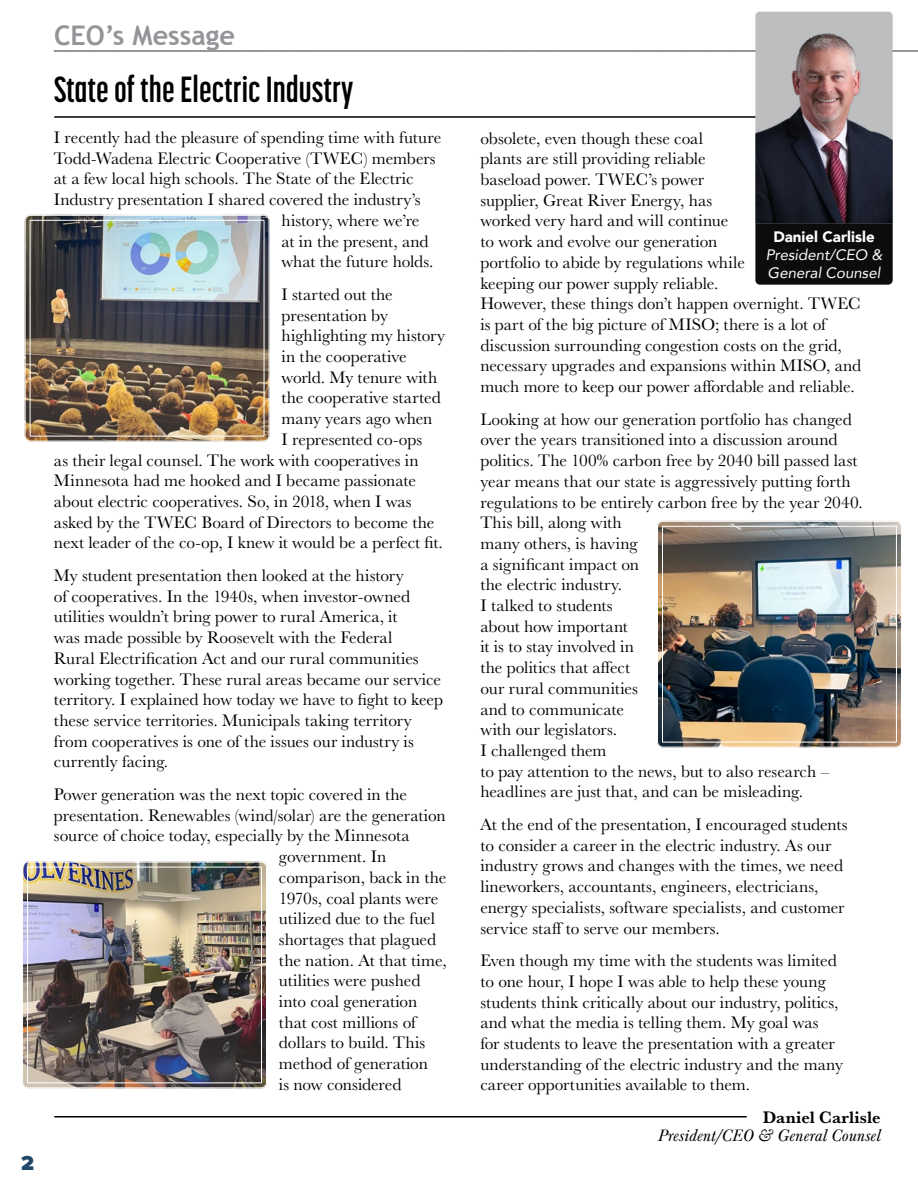
<style>
.page{position:relative;width:918px;height:1188px;background:#fff}
.page>*{position:absolute;margin:0;border:0;box-sizing:border-box;transform-origin:0 0}
.t1{font:700 36px "Korolev Compressed";color:#000}
.t2{font:700 27px "Trebuchet MS";color:#939598}
.t3{font:900 21px "Proxima Nova";color:#204669}
.t4{font:17.25px/20.7px "Baskerville URW";color:#000}
.t5{font:italic 17.25px "Baskerville URW";letter-spacing:.01em;color:#000}
.t6{font:700 17.25px "Baskerville URW";letter-spacing:.005em;color:#000}
.t7{font:italic 15.15px/18.1px "Avenir";color:#fff}
.t8{font:900 15.15px "Avenir";color:#fff}
</style>
<div class="page">
<hr style="left:55px;top:1116px;width:691px;height:2px;background:#000">
<div style="left:755px;top:219px;width:138px;height:66px;background:#0c0b0e;border-radius:4px"></div>
<svg style="left:54px;top:50px;width:864px;height:165px"></svg>
<img style="left:755px;top:12px;width:138px;height:211px">
<img style="left:25px;top:215px;width:243px;height:226px">
<div style="left:25px;top:215px;width:245px;height:227px;border:1px solid #fff;border-radius:5px"></div>
<div style="left:30px;top:220px;width:235px;height:217px;border:1px solid #fff"></div>
<img style="left:657px;top:521px;width:243px;height:225px">
<div style="left:657px;top:521px;width:245px;height:227px;border:1px solid #fff;border-radius:5px"></div>
<div style="left:662px;top:526px;width:235px;height:217px;border:1px solid #fff"></div>
<img style="left:22px;top:862px;width:245px;height:226px">
<div style="left:22px;top:862px;width:245px;height:226px;border:1px solid #fff;border-radius:5px"></div>
<div style="left:27px;top:867px;width:235px;height:216px;border:1px solid #fff"></div>
<h2 class="t2" style="left:54px;top:19px;width:183px">CEO’s Message</h2>
<h1 class="t1" style="left:54px;top:69px;width:301px">State of the Electric Industry</h1>
<p class="t4" style="left:54px;top:126px;width:389px">I recently had the pleasure of spending time with future</p>
<p class="t4" style="left:54px;top:147px;width:383px">Todd-Wadena Electric Cooperative (TWEC) members</p>
<p class="t4" style="left:54px;top:168px;width:361px">at a few local high schools. The State of the Electric</p>
<p class="t4" style="left:54px;top:189px;width:368px">Industry presentation I shared covered the industry’s</p>
<p class="t4" style="left:282px;top:209px;width:140px">history, where we’re</p>
<p class="t4" style="left:282px;top:230px;width:149px">at in the present, and</p>
<p class="t4" style="left:282px;top:251px;width:154px">what the future holds.</p>
<p class="t4" style="left:282px;top:283px;width:113px">I started out the</p>
<p class="t4" style="left:282px;top:304px;width:108px">presentation by</p>
<p class="t4" style="left:282px;top:325px;width:165px">highlighting my history</p>
<p class="t4" style="left:282px;top:345px;width:127px">in the cooperative</p>
<p class="t4" style="left:282px;top:366px;width:157px">world. My tenure with</p>
<p class="t4" style="left:282px;top:387px;width:161px">the cooperative started</p>
<p class="t4" style="left:282px;top:408px;width:152px">many years ago when</p>
<p class="t4" style="left:282px;top:428px;width:142px">I represented co-ops</p>
<p class="t4" style="left:54px;top:449px;width:366px">as their legal counsel. The work with cooperatives in</p>
<p class="t4" style="left:54px;top:470px;width:364px">Minnesota had me hooked and I became passionate</p>
<p class="t4" style="left:54px;top:490px;width:359px">about electric cooperatives. So, in 2018, when I was</p>
<p class="t4" style="left:54px;top:511px;width:382px">asked by the TWEC Board of Directors to become the</p>
<p class="t4" style="left:54px;top:532px;width:390px">next leader of the co-op, I knew it would be a perfect fit.</p>
<p class="t4" style="left:54px;top:565px;width:391px">My student presentation then looked at the history<br>of cooperatives. In the 1940s, when investor-owned utilities wouldn’t bring power to rural America, it<br>was made possible by Roosevelt with the Federal<br>Rural Electrification Act and our rural communities working together. These rural areas became our service territory. I explained how today we have to fight to keep these service territories. Municipals taking territory from cooperatives is one of the issues our industry is currently facing.</p>
<p class="t4" style="left:54px;top:784px;width:355px">Power generation was the next topic covered in the</p>
<p class="t4" style="left:54px;top:804px;width:393px">presentation. Renewables (wind/solar) are the generation</p>
<p class="t4" style="left:54px;top:825px;width:357px">source of choice today, especially by the Minnesota</p>
<p class="t4" style="left:279px;top:846px;width:109px">government. In</p>
<p class="t4" style="left:279px;top:866px;width:169px">comparison, back in the</p>
<p class="t4" style="left:279px;top:887px;width:161px">1970s, coal plants were</p>
<p class="t4" style="left:279px;top:908px;width:158px">utilized due to the fuel</p>
<p class="t4" style="left:279px;top:928px;width:159px">shortages that plagued</p>
<p class="t4" style="left:279px;top:949px;width:169px">the nation. At that time,</p>
<p class="t4" style="left:279px;top:970px;width:143px">utilities were pushed</p>
<p class="t4" style="left:279px;top:991px;width:140px">into coal generation</p>
<p class="t4" style="left:279px;top:1011px;width:138px">that cost millions of</p>
<p class="t4" style="left:279px;top:1032px;width:148px">dollars to build. This</p>
<p class="t4" style="left:279px;top:1053px;width:151px">method of generation</p>
<p class="t4" style="left:279px;top:1073px;width:124px">is now considered</p>
<p class="t3" style="left:21px;top:1150px;width:14px">2</p>
<p class="t4" style="left:480px;top:127px;width:382px">obsolete, even though these coal<br>plants are still providing reliable<br>baseload power. TWEC’s power<br>supplier, Great River Energy, has<br>worked very hard and will continue<br>to work and evolve our generation<br>portfolio to abide by regulations while<br>keeping our power supply reliable.<br>However, these things don’t happen overnight. TWEC is part of the big picture of MISO; there is a lot of discussion surrounding congestion costs on the grid, necessary upgrades and expansions within MISO, and much more to keep our power affordable and reliable.</p>
<p class="t4" style="left:480px;top:408px;width:384px">Looking at how our generation portfolio has changed over the years transitioned into a discussion around politics. The 100% carbon free by 2040 bill passed last year means that our state is aggressively putting forth regulations to be entirely carbon free by the year 2040.<br>This bill, along with<br>many others, is having<br>a significant impact on<br>the electric industry.<br>I talked to students<br>about how important<br>it is to stay involved in<br>the politics that affect<br>our rural communities<br>and to communicate<br>with our legislators.<br>I challenged them<br>to pay attention to the news, but to also research – headlines are just that, and can be misleading.</p>
<p class="t4" style="left:480px;top:814px;width:369px">At the end of the presentation, I encouraged students to consider a career in the electric industry. As our industry grows and changes with the times, we need lineworkers, accountants, engineers, electricians, energy specialists, software specialists, and customer service staff to serve our members.</p>
<p class="t4" style="left:480px;top:950px;width:364px">Even though my time with the students was limited to one hour, I hope I was able to help these young students think critically about our industry, politics, and what the media is telling them. My goal was<br>for students to leave the presentation with a greater understanding of the electric industry and the many career opportunities available to them.</p>
<p class="t8" style="left:773px;top:224px;width:103px">Daniel Carlisle</p>
<p class="t7" style="left:766px;top:246px;width:118px">President/CEO &amp;<br>General Counsel</p>
<p class="t6" style="left:763px;top:1104px;width:120px">Daniel Carlisle</p>
<p class="t5" style="left:658px;top:1125px;width:224px">President/CEO &amp; General Counsel</p>
</div>
